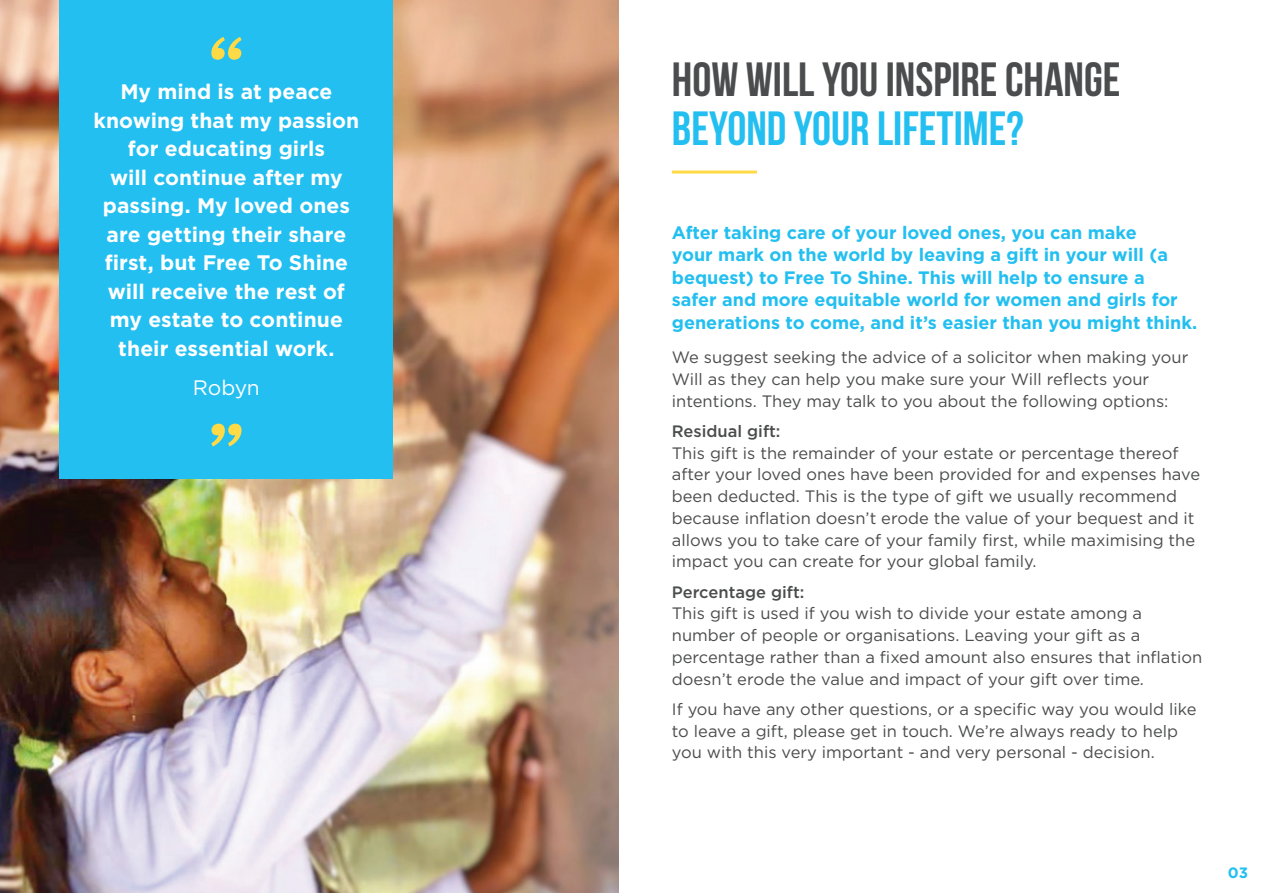
<style>
.page{position:relative;width:1263px;height:893px;background:#fff}
.page>*{position:absolute;margin:0;border:0;box-sizing:border-box;transform-origin:0 0}
.t1{font:700 48px "Bebas Neue";color:#4b4c4d}
.t2{font:700 48px "Bebas Neue";color:#23bff0}
.t3{font:700 21px/28.5px "Gotham";color:#fff;text-align:center}
.t4{font:21px "Gotham";letter-spacing:-.01em;color:#fff}
.t5{font:700 18px/22.5px "Gotham";color:#23bff0}
.t6{font:16.5px/21.8px "Gotham";color:#4b4c4d}
.t7{font:500 16.5px "Gotham";color:#4b4c4d}
.t8{font:700 15px "Gotham";color:#23bff0}
</style>
<div class="page">
<hr style="left:672px;top:171px;width:85px;height:3px;background:#ffda47">
<img style="left:0;top:0;width:619px;height:893px">
<div style="left:60px;top:0;width:333px;height:478px;background:#23bff0"></div>
<svg style="left:211px;top:37px;width:31px;height:23px"></svg>
<svg style="left:211px;top:424px;width:31px;height:22px"></svg>
<p class="t3" style="left:94px;top:77px;width:267px">My mind is at peace knowing that my passion for educating girls<br>will continue after my passing. My loved ones are getting their share first, but Free To Shine will receive the rest of my estate to continue their essential work.</p>
<p class="t4" style="left:193px;top:374px;width:68px">Robyn</p>
<h1 class="t1" style="left:672px;top:53px;width:450px">HOW WILL YOU INSPIRE CHANGE</h1>
<h1 class="t2" style="left:672px;top:102px;width:353px">BEYOND YOUR LIFETIME?</h1>
<p class="t5" style="left:672px;top:221px;width:527px">After taking care of your loved ones, you can make<br>your mark on the world by leaving a gift in your will (a bequest) to Free To Shine. This will help to ensure a<br>safer and more equitable world for women and girls for generations to come, and it’s easier than you might think.</p>
<p class="t6" style="left:672px;top:346px;width:518px">We suggest seeking the advice of a solicitor when making your<br>Will as they can help you make sure your Will reflects your intentions. They may talk to you about the following options:</p>
<p class="t7" style="left:672px;top:420px;width:110px">Residual gift:</p>
<p class="t6" style="left:672px;top:441px;width:530px">This gift is the remainder of your estate or percentage thereof after your loved ones have been provided for and expenses have been deducted. This is the type of gift we usually recommend because inflation doesn’t erode the value of your bequest and it allows you to take care of your family first, while maximising the impact you can create for your global family.</p>
<p class="t7" style="left:672px;top:581px;width:134px">Percentage gift:</p>
<p class="t6" style="left:672px;top:602px;width:532px">This gift is used if you wish to divide your estate among a number of people or organisations. Leaving your gift as a percentage rather than a fixed amount also ensures that inflation doesn’t erode the value and impact of your gift over time.</p>
<p class="t6" style="left:672px;top:698px;width:526px">If you have any other questions, or a specific way you would like to leave a gift, please get in touch. We’re always ready to help you with this very important - and very personal - decision.</p>
<p class="t8" style="left:1228px;top:863px;width:22px">03</p>
</div>
